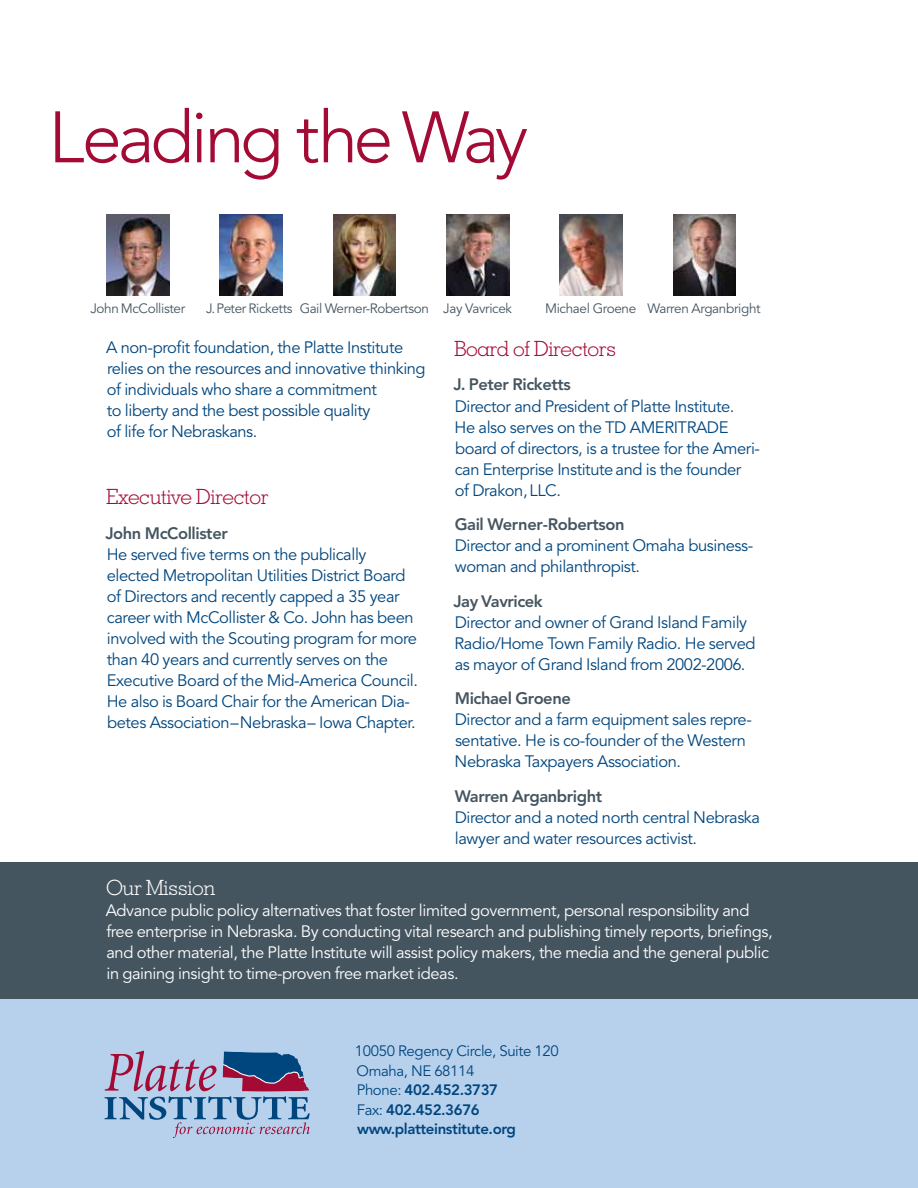
<style>
.page{position:relative;width:918px;height:1188px;background:#fff}
.page>*{position:absolute;margin:0;border:0;box-sizing:border-box;transform-origin:0 0}
.t1{font:300 72px "Avenir";letter-spacing:-.065em;color:#a30b35}
.t2{font:300 21px "Geometric Slab 703 BT";letter-spacing:-.025em;color:#a30b35}
.t3{font:300 21px "Geometric Slab 703 BT";letter-spacing:-.025em;color:#fff}
.t4{font:16.5px/21px "Avenir";letter-spacing:-.025em;color:#00467e}
.t5{font:16.5px/21px "Avenir";letter-spacing:-.025em;color:#fff}
.t6{font:800 16.5px "Avenir";letter-spacing:-.025em;color:#455560}
.t7{font:15px/19.5px "Avenir";letter-spacing:-.025em;color:#00467e}
.t8{font:13.5px "Avenir";letter-spacing:-.025em;color:#455560}
.s1{font-weight:800}
</style>
<div class="page">
<div style="left:0;top:994px;width:918px;height:194px;background:#b7d1ed"></div>
<svg style="left:105px;top:1051px;width:205px;height:87px"></svg>
<div style="left:0;top:862px;width:918px;height:137px;background:#455560"></div>
<img style="left:107px;top:214px;width:62px;height:81px">
<img style="left:220px;top:214px;width:62px;height:81px">
<img style="left:333px;top:214px;width:63px;height:81px">
<img style="left:673px;top:214px;width:62px;height:81px">
<img style="left:559px;top:214px;width:63px;height:81px">
<img style="left:447px;top:214px;width:62px;height:81px">
<h1 class="t1" style="left:48px;top:95px;width:481px">Leading the Way</h1>
<p class="t8" style="left:90px;top:300px;width:96px">John McCollister</p>
<p class="t8" style="left:206px;top:300px;width:307px">J. Peter Ricketts Gail Werner-Robertson Jay Vavricek</p>
<p class="t8" style="left:545px;top:300px;width:217px">Michael Groene Warren Arganbright</p>
<p class="t4" style="left:106px;top:337px;width:321px">A non-profit foundation, the Platte Institute relies on the resources and innovative thinking of individuals who share a commitment<br>to liberty and the best possible quality<br>of life for Nebraskans.</p>
<p class="t2" style="left:106px;top:484px;width:164px">Executive Director</p>
<p class="t6" style="left:106px;top:523px;width:124px">John McCollister</p>
<p class="t4" style="left:107px;top:544px;width:313px">He served five terms on the publically elected Metropolitan Utilities District Board of Directors and recently capped a 35 year career with McCollister &amp; Co. John has been involved with the Scouting program for more than 40 years and currently serves on the Executive Board of the Mid-America Council.<br>He also is Board Chair for the American Dia&shy;betes Association – Nebraska – Iowa Chapter.</p>
<p class="t2" style="left:454px;top:336px;width:164px">Board of Directors</p>
<p class="t6" style="left:453px;top:375px;width:119px">J. Peter Ricketts</p>
<p class="t4" style="left:455px;top:396px;width:307px">Director and President of Platte Institute.<br>He also serves on the TD AMERITRADE board of directors, is a trustee for the Ameri&shy;can Enterprise Institute and is the founder<br>of Drakon, LLC.</p>
<p class="t6" style="left:455px;top:515px;width:171px">Gail Werner-Robertson</p>
<p class="t4" style="left:455px;top:535px;width:300px">Director and a prominent Omaha business&shy;woman and philanthropist.</p>
<p class="t6" style="left:453px;top:591px;width:91px">Jay Vavricek</p>
<p class="t4" style="left:455px;top:612px;width:303px">Director and owner of Grand Island Family<br>Radio/Home Town Family Radio. He served as mayor of Grand Island from 2002-2006.</p>
<p class="t6" style="left:455px;top:689px;width:118px">Michael Groene</p>
<p class="t4" style="left:455px;top:709px;width:299px">Director and a farm equipment sales repre&shy;sentative. He is co-founder of the Western<br>Nebraska Taxpayers Association.</p>
<p class="t6" style="left:455px;top:786px;width:149px">Warren Arganbright</p>
<p class="t4" style="left:455px;top:807px;width:307px">Director and a noted north central Nebraska lawyer and water resources activist.</p>
<p class="t3" style="left:106px;top:875px;width:111px">Our Mission</p>
<p class="t5" style="left:106px;top:900px;width:668px">Advance public policy alternatives that foster limited government, personal responsibility and free enterprise in Nebraska. By conducting vital research and publishing timely reports, briefings, and other material, the Platte Institute will assist policy makers, the media and the general public in gaining insight to time-proven free market ideas.</p>
<p class="t7" style="left:355px;top:1042px;width:205px">10050 Regency Circle, Suite 120<br>Omaha, NE 68114<br>Phone: <span class="s1">402.452.3737<br></span>Fax: <span class="s1">402.452.3676 www.platteinstitute.org</span></p>
</div>
